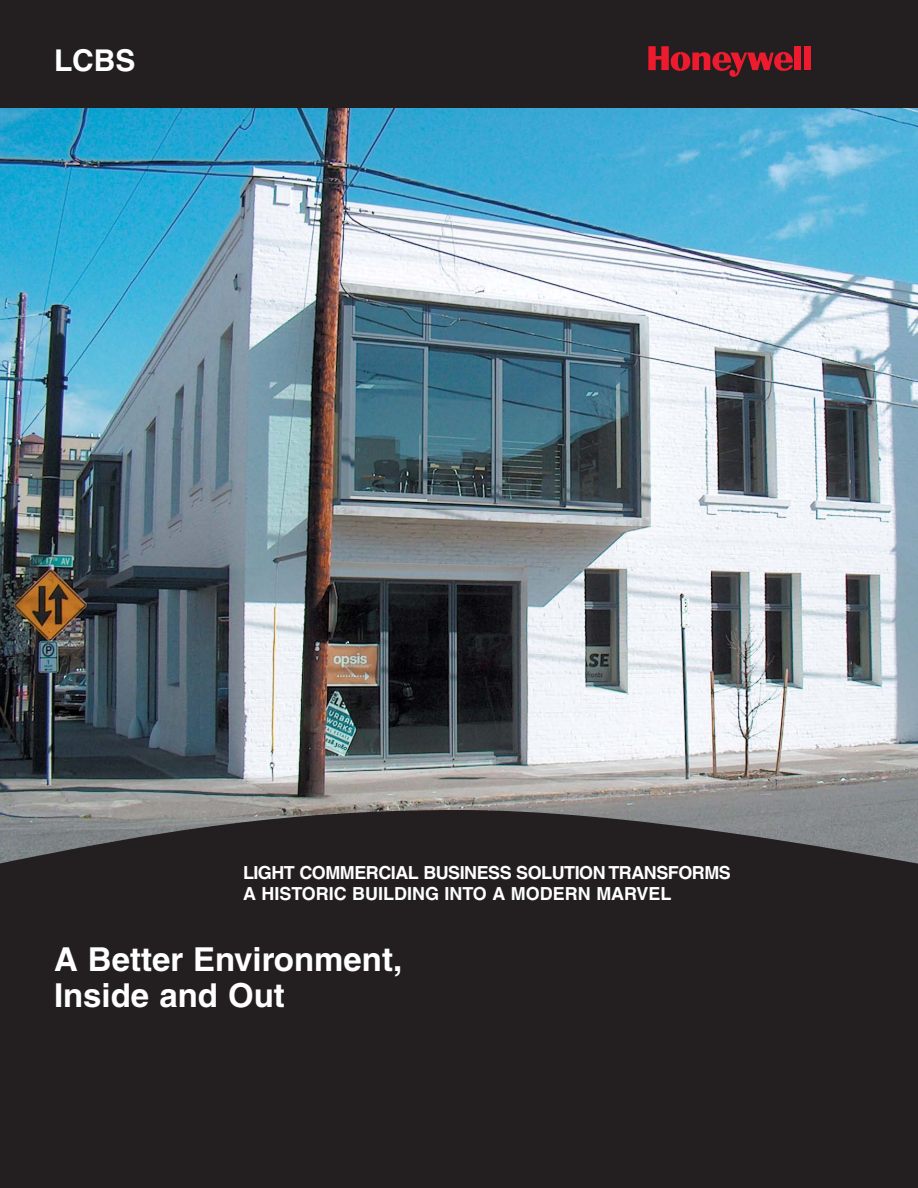
<style>
.page{position:relative;width:918px;height:1188px;background:#fff}
.page>*{position:absolute;margin:0;border:0;box-sizing:border-box;transform-origin:0 0}
.t1{font:700 33px/36px "Helvetica";color:#fff}
.t2{font:700 30px "Helvetica";color:#fff}
.t3{font:700 18px/21px "Helvetica";letter-spacing:-.03em;color:#fff}
</style>
<div class="page">
<img style="left:0;top:108px;width:918px;height:702px">
<div style="left:0;top:810px;width:918px;height:378px;background:#231f20"></div>
<div style="left:0;top:0;width:918px;height:108px;background:#231f20"></div>
<div style="left:794px;top:46px;width:7px;height:24px;background:#ed1b2d"></div>
<div style="left:804px;top:46px;width:6px;height:24px;background:#ed1b2d"></div>
<svg style="left:648px;top:46px;width:145px;height:31px"></svg>
<h2 class="t2" style="left:54px;top:49px;width:83px">LCBS</h2>
<p class="t3" style="left:243px;top:864px;width:489px">LIGHT COMMERCIAL BUSINESS SOLUTION TRANSFORMS<br>A HISTORIC BUILDING INTO A MODERN MARVEL</p>
<h1 class="t1" style="left:54px;top:945px;width:350px">A Better Environment,<br>Inside and Out</h1>
</div>
